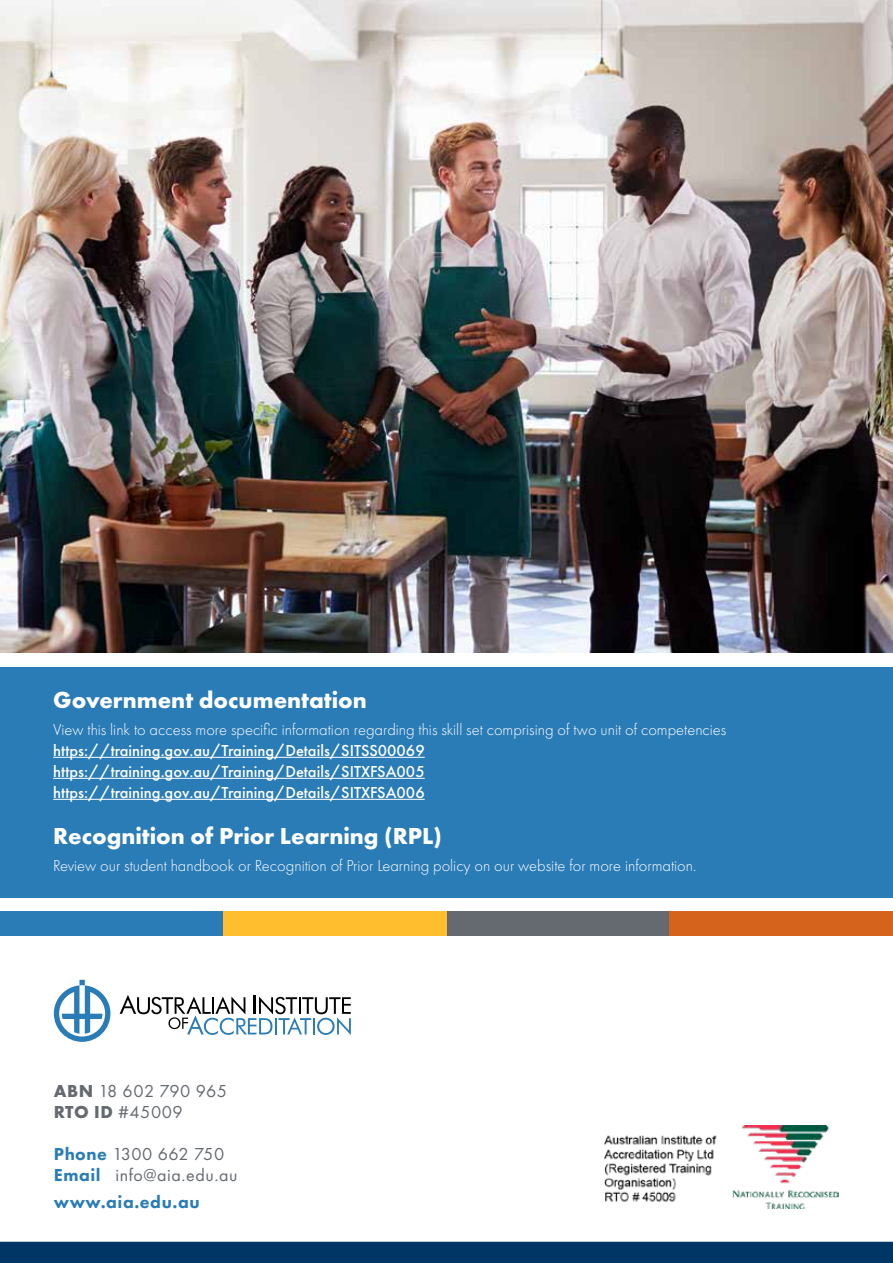
<style>
.page{position:relative;width:893px;height:1263px;background:#fff}
.page>*{position:absolute;margin:0;border:0;box-sizing:border-box;transform-origin:0 0}
.t1{font:700 24px "Futura PT";color:#fff}
.t2{font:18px/21px "Futura PT";letter-spacing:.03em;color:#656a70}
.t3{font:800 18px "Futura PT";letter-spacing:.03em;color:#2a7cb7}
.t4{font:300 16.5px "Futura PT";color:#fff}
.t5{font:500 16.5px/21px "Futura PT";color:#fff;text-align:justify}
.s1{font-weight:700}
.s2{font-weight:800;color:#2a7cb7}
</style>
<div class="page">
<svg style="left:120px;top:995px;width:231px;height:40px"></svg>
<svg style="left:54px;top:980px;width:56px;height:62px"></svg>
<img style="left:605px;top:1125px;width:234px;height:84px">
<div style="left:0;top:1242px;width:893px;height:21px;background:#003665"></div>
<div style="left:0;top:667px;width:893px;height:231px;background:#2a7cb7"></div>
<hr style="left:53px;top:757px;width:372px;height:1px;background:#fff">
<hr style="left:53px;top:778px;width:372px;height:1px;background:#fff">
<hr style="left:53px;top:799px;width:372px;height:1px;background:#fff">
<img style="left:0;top:0;width:893px;height:652px">
<div style="left:0;top:911px;width:223px;height:24px;background:#2a7cb7"></div>
<div style="left:446px;top:911px;width:224px;height:24px;background:#656a70"></div>
<div style="left:670px;top:911px;width:223px;height:24px;background:#d6631c"></div>
<div style="left:223px;top:911px;width:223px;height:24px;background:#febe2d"></div>
<h1 class="t1" style="left:53px;top:684px;width:315px">Government documentation</h1>
<p class="t4" style="left:53px;top:720px;width:675px">View this link to access more specific information regarding this skill set comprising of two unit of competencies</p>
<p class="t5" style="left:53px;top:740px;width:373px">https://training.gov.au/Training/Details/SITSS00069 https://training.gov.au/Training/Details/SITXFSA005 https://training.gov.au/Training/Details/SITXFSA006</p>
<h1 class="t1" style="left:53px;top:820px;width:390px">Recognition of Prior Learning (RPL)</h1>
<p class="t4" style="left:53px;top:856px;width:645px">Review our student handbook or Recognition of Prior Learning policy on our website for more information.</p>
<p class="t2" style="left:54px;top:1080px;width:175px"><span class="s1">ABN</span> 18 602 790 965<br><span class="s1">RTO ID</span> #45009</p>
<p class="t2" style="left:54px;top:1143px;width:185px"><span class="s2">Phone</span> 1300 662 750<br><span class="s2">Email</span> info@aia.edu.au</p>
<p class="t3" style="left:54px;top:1191px;width:147px">www.aia.edu.au</p>
</div>
